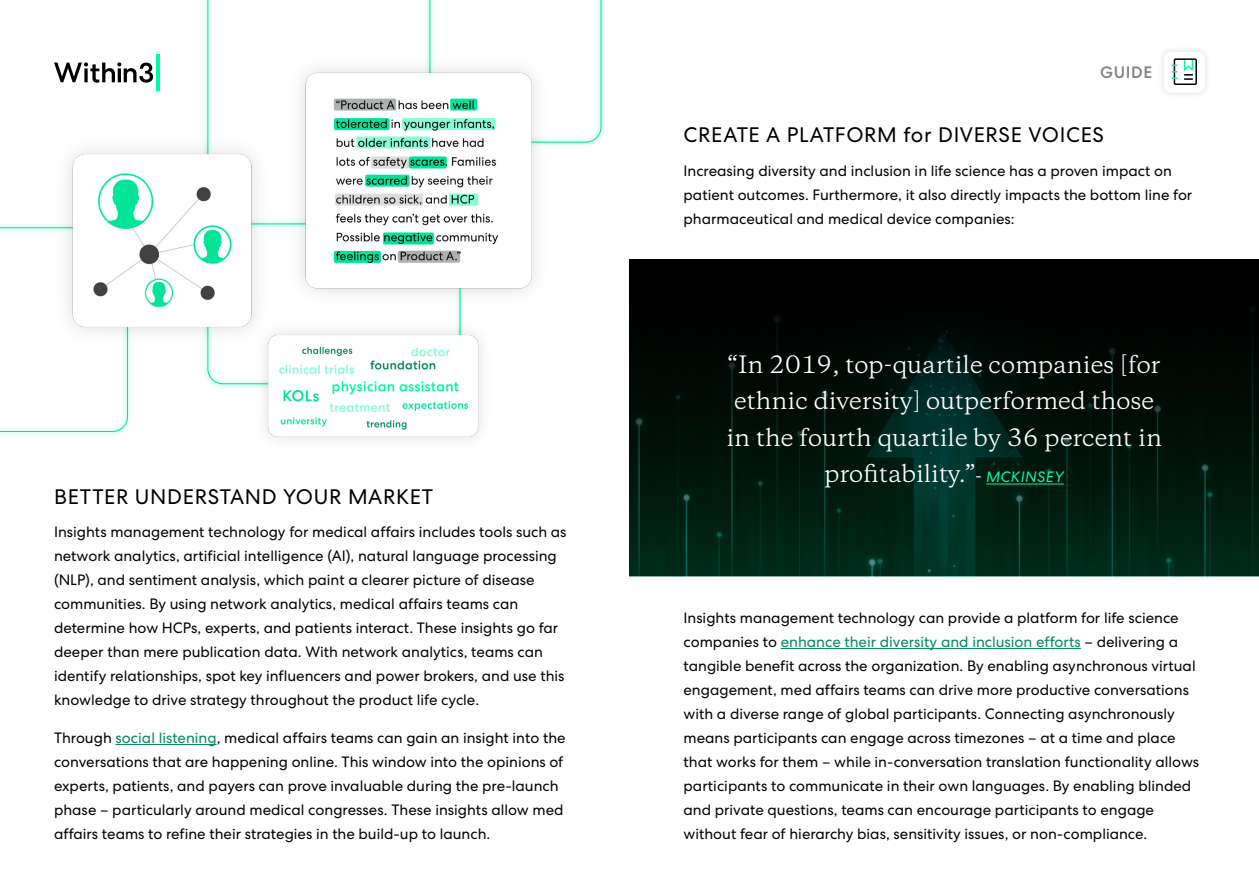
<style>
.page{position:relative;width:1259px;height:893px;background:#fff}
.page>*{position:absolute;margin:0;border:0;box-sizing:border-box;transform-origin:0 0}
.t1{font:22.5px/36.6px "Copernicus";color:#fff;text-align:center}
.t2{font:21px "Centra No 2";letter-spacing:.03em;color:#000}
.t3{font:500 16.5px "Centra No 2";letter-spacing:.04em;color:#828486}
.t4{font:15px/24px "Centra No 2";color:#000}
.s1{color:#01895c}
.s2{font-family:"Centra No 2";font-style:italic;font-size:15px}
.s3{font-family:"Centra No 2";font-style:italic;font-size:15px;color:#01faa8}
</style>
<div class="page">
<svg style="left:0;top:0;width:602px;height:432px"></svg>
<hr style="left:156px;top:54px;width:3px;height:37px;background:#01faa8">
<svg style="left:54px;top:62px;width:99px;height:21px"></svg>
<div style="left:1157px;top:45px;width:54px;height:54px;background:#fafafa"></div>
<div style="left:1164px;top:52px;width:41px;height:41px;background:#fff;border-radius:8px"></div>
<div style="left:1173px;top:58px;width:24px;height:27px;border:2px solid #000"></div>
<svg style="left:1172px;top:64px;width:4px;height:15px"></svg>
<svg style="left:1182px;top:59px;width:12px;height:21px"></svg>
<hr style="left:115px;top:744px;width:102px;height:1px;background:#01895c">
<hr style="left:780px;top:648px;width:301px;height:1px;background:#01895c">
<img style="left:629px;top:259px;width:630px;height:317px">
<hr style="left:986px;top:483px;width:77px;height:1px;background:#01faa8">
<img style="left:47px;top:135px;width:226px;height:213px">
<img style="left:234px;top:306px;width:276px;height:135px">
<img style="left:273px;top:42px;width:291px;height:278px">
<h2 class="t2" style="left:54px;top:485px;width:380px">BETTER UNDERSTAND YOUR MARKET</h2>
<p class="t4" style="left:54px;top:520px;width:514px">Insights management technology for medical affairs includes tools such as network analytics, artificial intelligence (AI), natural language processing (NLP), and sentiment analysis, which paint a clearer picture of disease communities. By using network analytics, medical affairs teams can determine how HCPs, experts, and patients interact. These insights go far deeper than mere publication data. With network analytics, teams can identify relationships, spot key influencers and power brokers, and use this knowledge to drive strategy throughout the product life cycle.</p>
<p class="t4" style="left:54px;top:726px;width:513px">Through <span class="s1">social listening</span>, medical affairs teams can gain an insight into the conversations that are happening online. This window into the opinions of experts, patients, and payers can prove invaluable during the pre-launch phase – particularly around medical congresses. These insights allow med affairs teams to refine their strategies in the build-up to launch.</p>
<p class="t3" style="left:1100px;top:63px;width:54px">GUIDE</p>
<h2 class="t2" style="left:683px;top:122px;width:422px">CREATE A PLATFORM for DIVERSE VOICES</h2>
<p class="t4" style="left:683px;top:158px;width:510px">Increasing diversity and inclusion in life science has a proven impact on patient outcomes. Furthermore, it also directly impacts the bottom line for pharmaceutical and medical device companies:</p>
<h1 class="t1" style="left:726px;top:346px;width:437px">“In 2019, top-quartile companies [for ethnic diversity] outperformed those in the fourth quartile by 36 percent in profitability.”<span class="s2">-</span> <span class="s3">MCKINSEY</span></h1>
<p class="t4" style="left:683px;top:606px;width:517px">Insights management technology can provide a platform for life science companies to <span class="s1">enhance their diversity and inclusion efforts</span> – delivering a tangible benefit across the organization. By enabling asynchronous virtual engagement, med affairs teams can drive more productive conversations with a diverse range of global participants. Connecting asynchronously means participants can engage across timezones – at a time and place that works for them – while in-conversation translation functionality allows participants to communicate in their own languages. By enabling blinded and private questions, teams can encourage participants to engage without fear of hierarchy bias, sensitivity issues, or non-compliance.</p>
</div>
